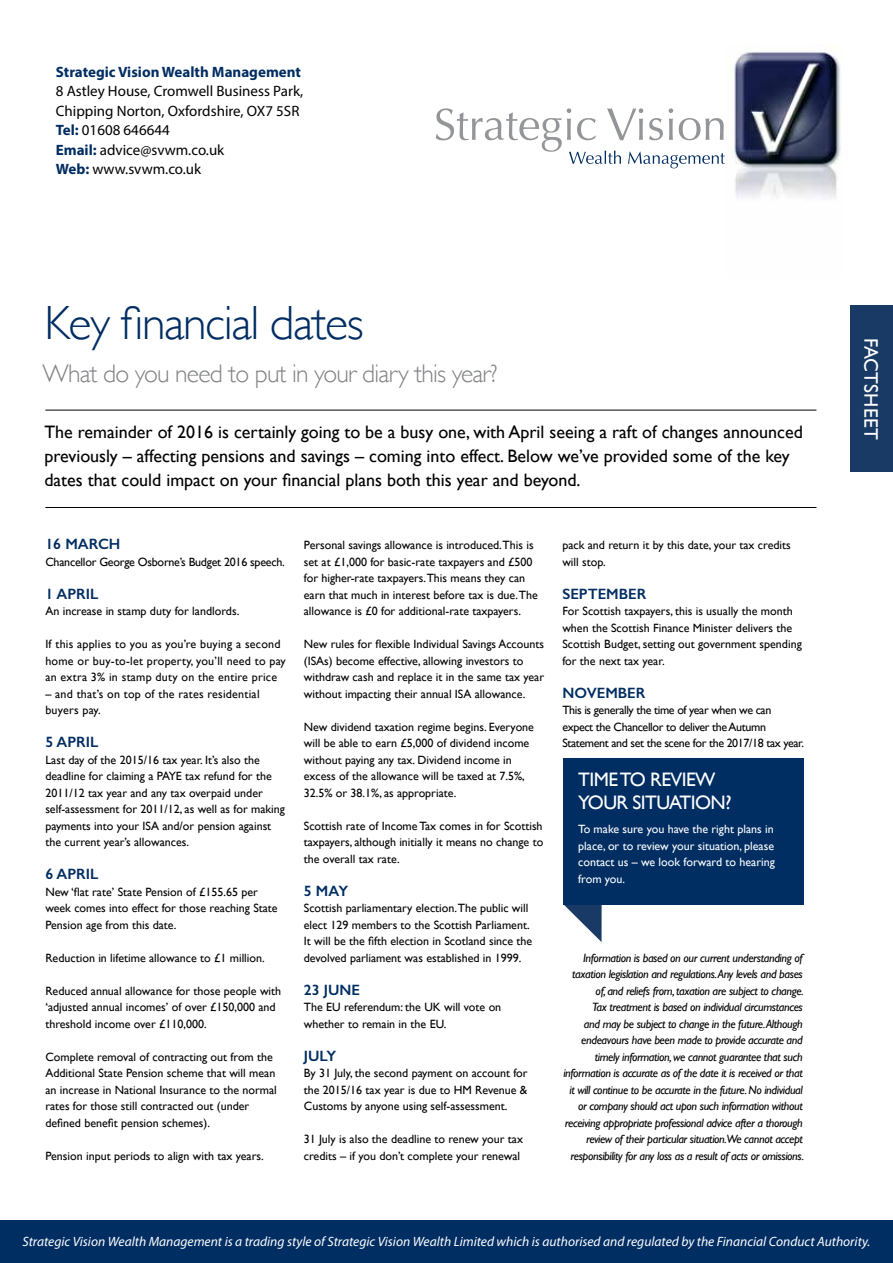
<style>
.page{position:relative;width:893px;height:1263px;background:#fff}
.page>*{position:absolute;margin:0;border:0;box-sizing:border-box;transform-origin:0 0}
.t1{font:300 48px "Gill Sans";letter-spacing:-.03em;color:#002d62}
.t2{font:300 25.5px "Gill Sans";letter-spacing:-.03em;color:#808285}
.t3{font:19.5px/22.5px "Gill Sans";letter-spacing:-.03em;color:#fff}
.t4{font:19.5px "Gill Sans";letter-spacing:.01em;color:#fff}
.t5{font:18px/24px "Gill Sans";color:#000}
.t6{font:15px/19.5px "Myriad Pro";color:#000}
.t7{font:600 15px "Gill Sans";color:#002d62}
.t8{font:700 15px "Myriad Pro";color:#002d62}
.t9{font:italic 13.5px "Myriad Pro";color:#fff}
.t10{font:12px/16.5px "Gill Sans";color:#000}
.t11{font:italic 12px/16.5px "Gill Sans";letter-spacing:-.03em;color:#000;text-align:right}
.t12{font:12px/16.5px "Gill Sans";letter-spacing:.02em;color:#000}
.t13{font:12px/16.5px "Gill Sans";letter-spacing:-.03em;color:#000}
.t14{font:12px/16.5px "Gill Sans";color:#fff;text-align:justify}
.t15{font:12px "Gill Sans";letter-spacing:-.02em;color:#000}
.s1{font-weight:700;color:#002d62}
</style>
<div class="page">
<hr style="left:45px;top:507px;width:771px;height:1px;background:#000">
<hr style="left:45px;top:410px;width:771px;height:1px;background:#000">
<svg style="left:563px;top:904px;width:39px;height:38px"></svg>
<div style="left:563px;top:758px;width:241px;height:146px;background:#002d62"></div>
<div style="left:850px;top:306px;width:42px;height:165px;background:#193a64"></div>
<div style="left:1px;top:1220px;width:892px;height:43px;background:#002d62"></div>
<img style="left:734px;top:44px;width:107px;height:155px">
<svg style="left:436px;top:108px;width:289px;height:60px"></svg>
<p class="t8" style="left:56px;top:62px;width:247px">Strategic Vision Wealth Management</p>
<p class="t6" style="left:56px;top:81px;width:249px">8 Astley House, Cromwell Business Park,<br>Chipping Norton, Oxfordshire, OX7 5SR<br><span class="s1">Tel:</span> 01608 646644<br><span class="s1">Email:</span> advice@svwm.co.uk<br><span class="s1">Web:</span> www.svwm.co.uk</p>
<h1 class="t1" style="left:44px;top:296px;width:321px">Key financial dates</h1>
<h2 class="t2" style="left:43px;top:359px;width:456px">What do you need to put in your diary this year?</h2>
<p class="t5" style="left:44px;top:419px;width:760px">The remainder of 2016 is certainly going to be a busy one, with April seeing a raft of changes announced previously – affecting pensions and savings – coming into effect. Below we’ve provided some of the key dates that could impact on your financial plans both this year and beyond.</p>
<p class="t7" style="left:45px;top:535px;width:77px">16 MARCH</p>
<p class="t15" style="left:45px;top:554px;width:241px">Chancellor George Osborne’s Budget 2016 speech.</p>
<p class="t7" style="left:45px;top:584px;width:55px">1 APRIL</p>
<p class="t10" style="left:45px;top:603px;width:195px">An increase in stamp duty for landlords.</p>
<p class="t12" style="left:45px;top:636px;width:242px">If this applies to you as you’re buying a second home or buy-to-let property, you’ll need to pay an extra 3% in stamp duty on the entire price</p>
<p class="t12" style="left:45px;top:685px;width:216px">– and that’s on top of the rates residential buyers pay.</p>
<p class="t7" style="left:45px;top:733px;width:55px">5 APRIL</p>
<p class="t10" style="left:45px;top:751px;width:241px">Last day of the 2015/16 tax year. It’s also the deadline for claiming a PAYE tax refund for the 2011/12 tax year and any tax overpaid under self-assessment for 2011/12, as well as for making payments into your ISA and/or pension against the current year’s allowances.</p>
<p class="t7" style="left:45px;top:865px;width:55px">6 APRIL</p>
<p class="t10" style="left:45px;top:883px;width:234px">New ‘flat rate’ State Pension of £155.65 per week comes into effect for those reaching State<br>Pension age from this date.</p>
<p class="t10" style="left:45px;top:949px;width:221px">Reduction in lifetime allowance to £1 million.</p>
<p class="t10" style="left:45px;top:982px;width:237px">Reduced annual allowance for those people with ‘adjusted annual incomes’ of over £150,000 and threshold income over £110,000.</p>
<p class="t10" style="left:45px;top:1048px;width:233px">Complete removal of contracting out from the Additional State Pension scheme that will mean an increase in National Insurance to the normal rates for those still contracted out (under defined benefit pension schemes).</p>
<p class="t10" style="left:45px;top:1147px;width:220px">Pension input periods to align with tax years.</p>
<p class="t10" style="left:304px;top:537px;width:235px">Personal savings allowance is introduced.This is set at £1,000 for basic-rate taxpayers and £500 for higher-rate taxpayers.This means they can earn that much in interest before tax is due.The allowance is £0 for additional-rate taxpayers.</p>
<p class="t10" style="left:304px;top:636px;width:242px">New rules for flexible Individual Savings Accounts (ISAs) become effective, allowing investors to withdraw cash and replace it in the same tax year without impacting their annual ISA allowance.</p>
<p class="t10" style="left:304px;top:718px;width:232px">New dividend taxation regime begins. Everyone will be able to earn £5,000 of dividend income without paying any tax. Dividend income in excess of the allowance will be taxed at 7.5%, 32.5% or 38.1%, as appropriate.</p>
<p class="t10" style="left:304px;top:817px;width:241px;text-align:justify">Scottish rate of Income Tax comes in for Scottish taxpayers, although initially it means no change to the overall tax rate.</p>
<p class="t7" style="left:304px;top:881px;width:46px">5 MAY</p>
<p class="t10" style="left:304px;top:900px;width:230px">Scottish parliamentary election.The public will elect 129 members to the Scottish Parliament.<br>It will be the fifth election in Scotland since the devolved parliament was established in 1999.</p>
<p class="t7" style="left:304px;top:980px;width:58px">23 JUNE</p>
<p class="t10" style="left:304px;top:999px;width:199px">The EU referendum: the UK will vote on whether to remain in the EU.</p>
<p class="t7" style="left:304px;top:1046px;width:34px">JULY</p>
<p class="t10" style="left:304px;top:1065px;width:225px;text-align:justify">By 31 July, the second payment on account for the 2015/16 tax year is due to HM Revenue &amp; Customs by anyone using self-assessment.</p>
<p class="t10" style="left:304px;top:1131px;width:221px">31 July is also the deadline to renew your tax credits – if you don’t complete your renewal</p>
<p class="t10" style="left:562px;top:537px;width:230px">pack and return it by this date, your tax credits will stop.</p>
<p class="t7" style="left:562px;top:584px;width:86px">SEPTEMBER</p>
<p class="t10" style="left:562px;top:603px;width:241px">For Scottish taxpayers, this is usually the month when the Scottish Finance Minister delivers the Scottish Budget, setting out government spending for the next tax year.</p>
<p class="t7" style="left:562px;top:683px;width:85px">NOVEMBER</p>
<p class="t13" style="left:562px;top:702px;width:243px">This is generally the time of year when we can expect the Chancellor to deliver the Autumn<br>Statement and set the scene for the 2017/18 tax year.</p>
<h3 class="t3" style="left:578px;top:768px;width:155px">TIME TO REVIEW<br>YOUR SITUATION?</h3>
<p class="t14" style="left:578px;top:821px;width:198px">To make sure you have the right plans in place, or to review your situation, please contact us – we look forward to hearing from you.</p>
<p class="t11" style="left:563px;top:949px;width:242px">Information is based on our current understanding of taxation legislation and regulations.Any levels and bases of, and reliefs from, taxation are subject to change.<br>Tax treatment is based on individual circumstances<br>and may be subject to change in the future.Although endeavours have been made to provide accurate and timely information, we cannot guarantee that such information is accurate as of the date it is received or that it will continue to be accurate in the future. No individual or company should act upon such information without receiving appropriate professional advice after a thorough review of their particular situation.We cannot accept responsibility for any loss as a result of acts or omissions.</p>
<h3 class="t4" style="left:882px;top:338px;width:104px;rotate:90deg">FACTSHEET</h3>
<p class="t9" style="left:22px;top:1233px;width:849px">Strategic Vision Wealth Management is a trading style of Strategic Vision Wealth Limited which is authorised and regulated by the Financial Conduct Authority.</p>
</div>
